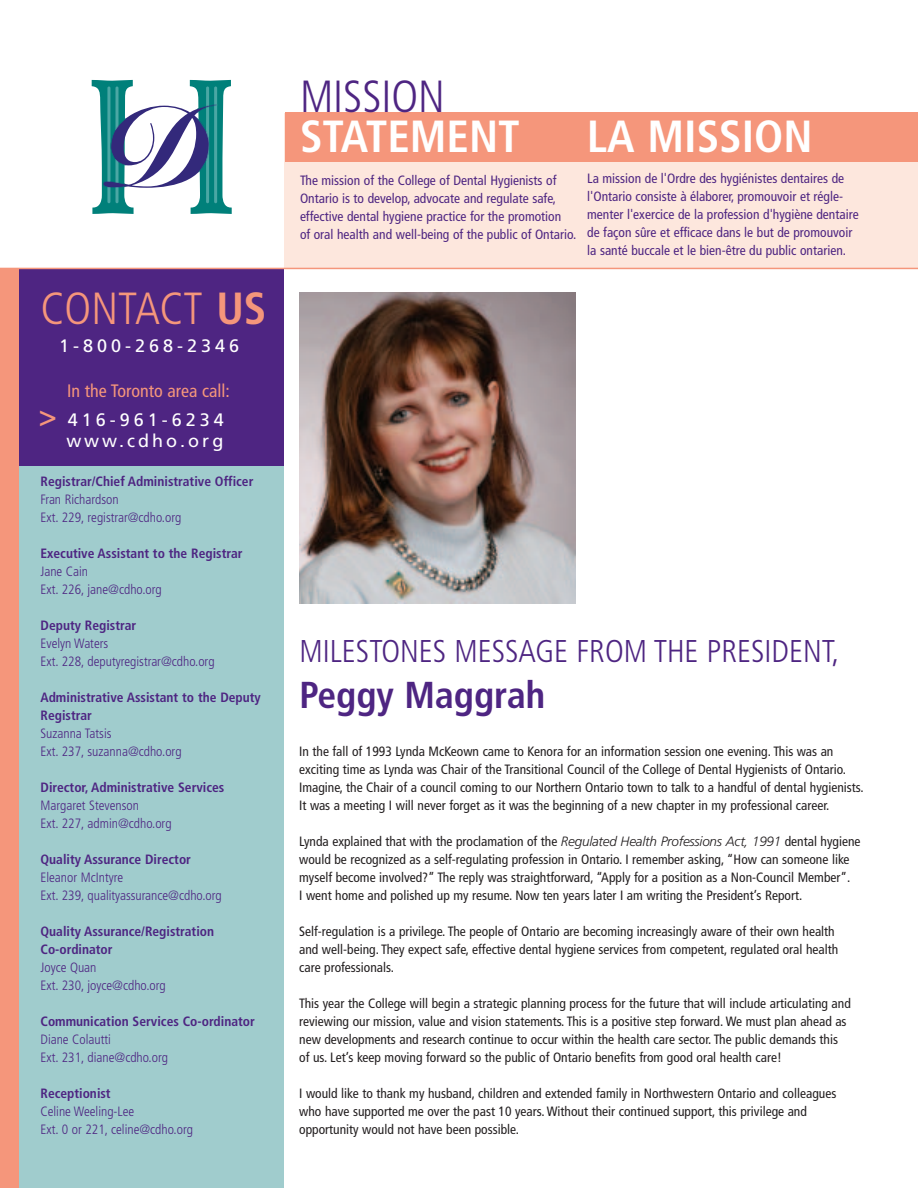
<style>
.page{position:relative;width:918px;height:1188px;background:#fff}
.page>*{position:absolute;margin:0;border:0;box-sizing:border-box;transform-origin:0 0}
.t1{font:700 condensed 45px "Frutiger";color:#fff}
.t2{font:300 condensed 45px "Frutiger";color:#f5967b}
.t3{font:300 condensed 45px "Frutiger";color:#4e2582}
.t4{font:700 condensed 37.5px "Frutiger";color:#4e2582}
.t5{font:300 condensed 31.5px "Frutiger";color:#4e2582}
.t6{font:18px/21px "Frutiger";letter-spacing:.195em;color:#fff;text-align:right}
.t7{font:condensed 18px "Frutiger";color:#f5967b}
.t8{font:18px "Frutiger";letter-spacing:.22em;color:#fff}
.t9{font:condensed 13.5px/18px "Frutiger";color:#231f20}
.t10{font:condensed 13.5px/18px "Frutiger";color:#4e2582}
.t11{font:300 condensed 13.5px/18px "Frutiger";color:#4e2582}
.t12{font:700 condensed 13.5px/18px "Frutiger";color:#4e2582}
.s1{font-weight:700}
.s2{font-size:30px;color:#f5967b}
.s3{font-weight:300;font-style:italic;font-stretch:normal}
</style>
<div class="page">
<img style="left:299px;top:292px;width:276px;height:311px">
<div style="left:0;top:295px;width:284px;height:893px;background:#a0cccd"></div>
<div style="left:284px;top:113px;width:634px;height:155px;background:#fde7dd"></div>
<div style="left:285px;top:112px;width:633px;height:50px;background:#f5967b"></div>
<div style="left:0;top:268px;width:284px;height:198px;background:#4e2582"></div>
<svg style="left:92px;top:80px;width:140px;height:134px"></svg>
<hr style="left:0;top:268px;width:918px;height:1px;background:#f5967b">
<div style="left:0;top:269px;width:18px;height:919px;background:#f5967b"></div>
<h1 class="t2" style="left:40px;top:290px;width:227px">CONTACT <span class="s1">US</span></h1>
<h3 class="t8" style="left:59px;top:339px;width:182px">1-800-268-2346</h3>
<h3 class="t7" style="left:67px;top:383px;width:164px">In the Toronto area call:</h3>
<h3 class="t6" style="left:39px;top:410px;width:187px"><span class="s2">&gt;</span> 416-961-6234 www.cdho.org</h3>
<p class="t12" style="left:40px;top:474px;width:214px">Registrar/Chief Administrative Officer</p>
<p class="t11" style="left:40px;top:492px;width:142px">Fran Richardson<br>Ext. 229, registrar@cdho.org</p>
<p class="t12" style="left:40px;top:546px;width:204px">Executive Assistant to the Registrar</p>
<p class="t11" style="left:40px;top:564px;width:123px">Jane Cain<br>Ext. 226, jane@cdho.org</p>
<p class="t12" style="left:40px;top:618px;width:97px">Deputy Registrar</p>
<p class="t11" style="left:40px;top:636px;width:176px">Evelyn Waters<br>Ext. 228, deputyregistrar@cdho.org</p>
<p class="t12" style="left:40px;top:690px;width:222px">Administrative Assistant to the Deputy<br>Registrar</p>
<p class="t11" style="left:40px;top:726px;width:143px">Suzanna Tatsis<br>Ext. 237, suzanna@cdho.org</p>
<p class="t12" style="left:40px;top:780px;width:185px">Director, Administrative Services</p>
<p class="t11" style="left:40px;top:798px;width:133px">Margaret Stevenson<br>Ext. 227, admin@cdho.org</p>
<p class="t12" style="left:40px;top:852px;width:152px">Quality Assurance Director</p>
<p class="t11" style="left:40px;top:870px;width:183px">Eleanor McIntyre<br>Ext. 239, qualityassurance@cdho.org</p>
<p class="t12" style="left:40px;top:924px;width:175px">Quality Assurance/Registration<br>Co-ordinator</p>
<p class="t11" style="left:40px;top:960px;width:127px">Joyce Quan<br>Ext. 230, joyce@cdho.org</p>
<p class="t12" style="left:40px;top:1014px;width:216px">Communication Services Co-ordinator</p>
<p class="t11" style="left:40px;top:1032px;width:129px">Diane Colautti<br>Ext. 231, diane@cdho.org</p>
<p class="t12" style="left:40px;top:1086px;width:72px">Receptionist</p>
<p class="t11" style="left:40px;top:1104px;width:154px">Celine Weeling-Lee<br>Ext. 0 or 221, celine@cdho.org</p>
<h1 class="t3" style="left:300px;top:78px;width:147px">MISSION</h1>
<h1 class="t1" style="left:300px;top:119px;width:221px">STATEMENT</h1>
<h1 class="t1" style="left:587px;top:119px;width:227px">LA MISSION</h1>
<p class="t10" style="left:300px;top:172px;width:278px">The mission of the College of Dental Hygienists of Ontario is to develop, advocate and regulate safe, effective dental hygiene practice for the promotion<br>of oral health and well-being of the public of Ontario.</p>
<p class="t10" style="left:587px;top:171px;width:273px">La mission de l'Ordre des hygiénistes dentaires de l'Ontario consiste à élaborer, promouvoir et régle&shy;menter l'exercice de la profession d'hygiène dentaire de façon sûre et efficace dans le but de promouvoir la santé buccale et le bien-être du public ontarien.</p>
<h3 class="t5" style="left:299px;top:638px;width:541px">MILESTONES MESSAGE FROM THE PRESIDENT,</h3>
<h2 class="t4" style="left:299px;top:680px;width:247px">Peggy Maggrah</h2>
<p class="t9" style="left:299px;top:743px;width:566px">In the fall of 1993 Lynda McKeown came to Kenora for an information session one evening. This was an exciting time as Lynda was Chair of the Transitional Council of the College of Dental Hygienists of Ontario.<br>Imagine, the Chair of a council coming to our Northern Ontario town to talk to a handful of dental hygienists.<br>It was a meeting I will never forget as it was the beginning of a new chapter in my professional career.</p>
<p class="t9" style="left:299px;top:833px;width:563px">Lynda explained that with the proclamation of the <span class="s3">Regulated Health Professions Act, 1991</span> dental hygiene would be recognized as a self-regulating profession in Ontario. I remember asking, “How can someone like myself become involved?” The reply was straightforward, “Apply for a position as a Non-Council Member”.<br>I went home and polished up my resume. Now ten years later I am writing the President’s Report.</p>
<p class="t9" style="left:299px;top:923px;width:541px">Self-regulation is a privilege. The people of Ontario are becoming increasingly aware of their own health and well-being. They expect safe, effective dental hygiene services from competent, regulated oral health care professionals.</p>
<p class="t9" style="left:299px;top:995px;width:553px">This year the College will begin a strategic planning process for the future that will include articulating and reviewing our mission, value and vision statements. This is a positive step forward. We must plan ahead as new developments and research continue to occur within the health care sector. The public demands this of us. Let’s keep moving forward so the public of Ontario benefits from good oral health care!</p>
<p class="t9" style="left:299px;top:1085px;width:539px">I would like to thank my husband, children and extended family in Northwestern Ontario and colleagues who have supported me over the past 10 years. Without their continued support, this privilege and opportunity would not have been possible.</p>
</div>
